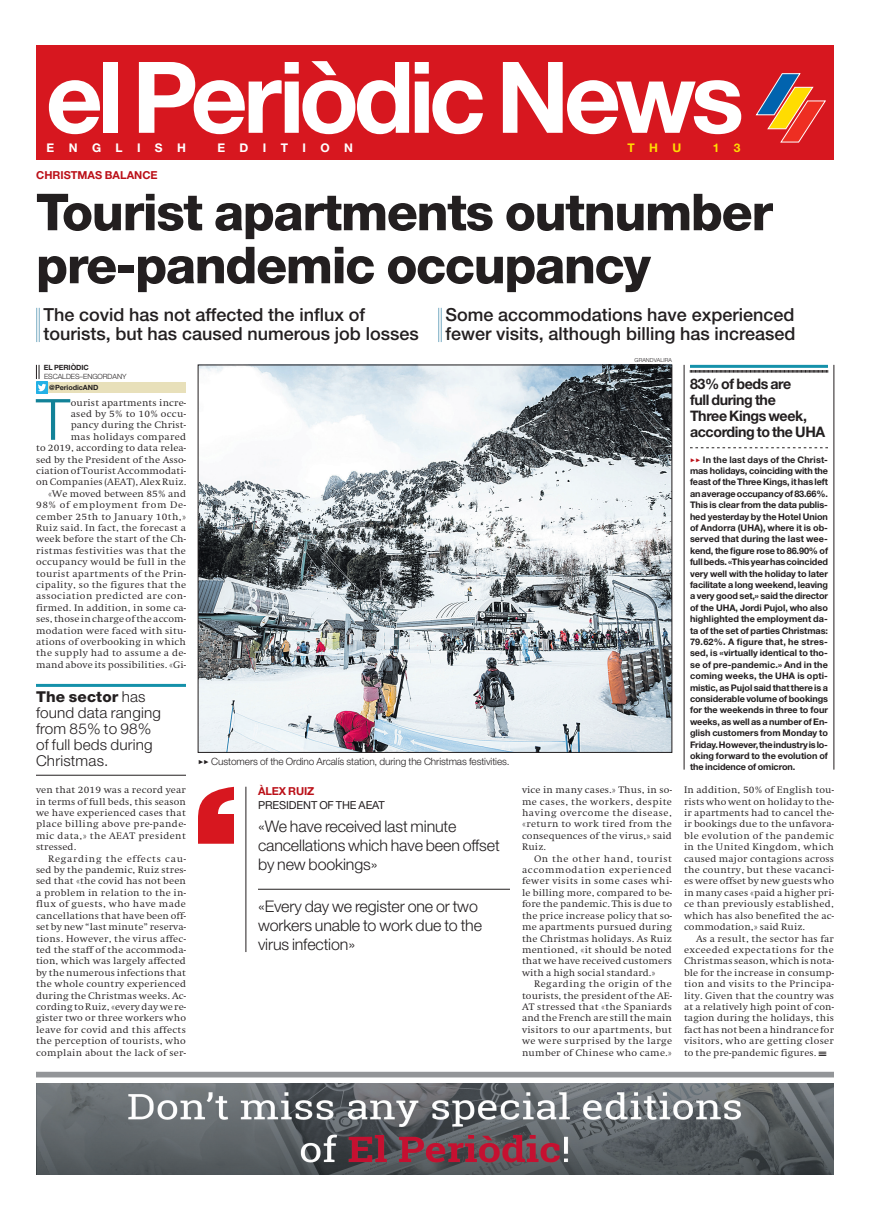
<style>
.page{position:relative;width:870px;height:1220px;background:#fff}
.page>*{position:absolute;margin:0;border:0;box-sizing:border-box;transform-origin:0 0}
.t1{font:700 99.1px "Helvetica Neue LT Std";letter-spacing:-.055em;color:#fff}
.Txt_Cap1{font:300 57px "Helvetica Neue LT Std";color:#128298;scale:1.07 1}
.Tit_5x2{font:800 51px/53px "Helvetica Neue LT Std";letter-spacing:-.03em;color:#231f20}
.SubtitolTD{font:500 18px/19.6px "Helvetica Neue LT Std";color:#231f20}
.Frase_TxtSinFilete{font:300 16px/19px "Helvetica Neue LT Std";letter-spacing:-.01em;color:#231f20}
.Destacado2{font:300 15px/16px "Helvetica Neue LT Std";letter-spacing:.01em;color:#231f20}
.Desp_Tit{font:700 14.5px/16px "Helvetica Neue LT Std";letter-spacing:-.025em;color:#231f20}
.t2{font:700 12px "Helvetica Neue LT Std";letter-spacing:1.205em;color:#fff}
.t3{font:700 12px "Helvetica Neue LT Std";color:#ffdc01}
.Frase_NombreCargo{font:11px "Helvetica Neue LT Std";letter-spacing:-.01em;color:#231f20}
.Antetitulo{font:700 11px "Helvetica Neue LT Std";color:#bb1018}
.Frase_NombreCargo-2{font:700 11px "Helvetica Neue LT Std";letter-spacing:-.01em;color:#bb1018}
.Foto_PieFlechas{font:300 10px "Helvetica Neue LT Std";letter-spacing:-.01em;color:#231f20}
.Txt_Sangría{font:300 9.1px/11.4px "Swift ND Std";letter-spacing:.025em;color:#231f20;text-align:justify;scale:1.07 1}
.Desp_TxtFlechas{font:700 9.1px/11.4px "Helvetica Neue LT Std";color:#231f20;text-align:justify}
.Txt_Cap1-2{font:300 9.1px/11.4px "Swift ND Std";letter-spacing:.01em;color:#231f20;text-align:right;scale:1.07 1}
.Firma1_Lugar{font:300 7.2px "Helvetica Neue LT Std";letter-spacing:-.01em;color:#231f20}
.Firmatwitter_-twitte{font:700 7.2px "Helvetica Neue LT Std";letter-spacing:-.01em;color:#231f20}
.Firma1_Nombre{font:700 7.2px "Helvetica Neue LT Std";letter-spacing:-.01em;color:#231f20}
.Foto_Firma{font:300 5.5px "Helvetica Neue LT Std";letter-spacing:.015em;color:#231f20}
.s1{font-weight:800}
.s2{color:#bb1018}
</style>
<div class="page">
<div style="left:36px;top:46px;width:798px;height:114px;background:#d7171f"></div>
<svg style="left:756px;top:73px;width:70px;height:70px"></svg>
<img style="left:36px;top:1083px;width:798px;height:91px">
<div style="left:36px;top:1072px;width:798px;height:5px;background:#939598"></div>
<hr style="left:36px;top:308px;width:1px;height:34px;background:#96bed0">
<hr style="left:438px;top:308px;width:1px;height:34px;background:#96bed0">
<hr style="left:39px;top:308px;width:1px;height:34px;background:#96bed0">
<hr style="left:441px;top:308px;width:1px;height:34px;background:#96bed0">
<img style="left:200px;top:367px;width:470px;height:383px">
<hr style="left:36px;top:684px;width:150px;height:3px;background:#1591aa">
<hr style="left:36px;top:775px;width:150px;height:1px;background:#231f20">
<hr style="left:246px;top:787px;width:1px;height:165px;background:#231f20">
<svg style="left:198px;top:787px;width:36px;height:57px"></svg>
<hr style="left:258px;top:889px;width:252px;height:1px;background:#231f20">
<hr style="left:684px;top:365px;width:1px;height:404px;background:#231f20">
<hr style="left:834px;top:365px;width:1px;height:405px;background:#231f20">
<hr style="left:690px;top:365px;width:138px;height:3px;background:#1591aa">
<svg style="left:690px;top:370px;width:139px;height:3px"></svg>
<svg style="left:690px;top:448px;width:138px;height:1px"></svg>
<div style="left:42px;top:382px;width:144px;height:11px;background:#e8e0ba"></div>
<svg style="left:36px;top:365px;width:11px;height:28px"></svg>
<p class="t1" style="left:46px;top:36px;width:700px">el Periòdic News</p>
<p class="t2" style="left:47px;top:140px;width:141px">ENGLISH</p>
<p class="t2" style="left:217px;top:140px;width:137px">EDITION</p>
<p class="t3" style="left:628px;top:140px;width:55px">THU</p>
<p class="t3" style="left:713px;top:140px;width:29px">1 3</p>
<p class="Antetitulo" style="left:36px;top:168px;width:123px">CHRISTMAS BALANCE</p>
<p class="Tit_5x2" style="left:36px;top:185px;width:739px">Tourist apartments outnumber pre-pandemic occupancy</p>
<p class="SubtitolTD" style="left:43px;top:304px;width:377px">The covid has not affected the influx of tourists, but has caused numerous job losses</p>
<p class="SubtitolTD" style="left:445px;top:304px;width:352px">Some accommodations have experienced fewer visits, although billing has increased</p>
<p class="Firma1_Nombre" style="left:44px;top:363px;width:46px">EL PERIÒDIC</p>
<p class="Firma1_Lugar" style="left:44px;top:372px;width:84px">ESCALDES–ENGORDANY</p>
<p class="Firmatwitter_-twitte" style="left:49px;top:383px;width:51px">@PeriodicAND</p>
<p class="Txt_Cap1-2" style="left:36px;top:397px;width:142px">ourist apartments incre-<br>ased by 5% to 10% occu-<br>pancy during the Christ-<br>mas holidays compared<br>to 2019, according to data relea&shy;sed by the President of the Asso&shy;ciation of Tourist Accommodati&shy;on Companies (AEAT), Alex Ruiz.</p>
<p class="Txt_Sangría" style="left:36px;top:488px;width:142px;text-indent:12px">«We moved between 85% and 98% of employment from De&shy;cember 25th to January 10th,» Ruiz said. In fact, the forecast a week before the start of the Ch&shy;ristmas festivities was that the occupancy would be full in the tourist apartments of the Prin&shy;cipality, so the figures that the association predicted are con&shy;firmed. In addition, in some ca&shy;ses, those in charge of the accom&shy;modation were faced with situ&shy;ations of overbooking in which the supply had to assume a de&shy;mand above its possibilities. «Gi-</p>
<p class="Txt_Cap1" style="left:36px;top:385px;width:33px">T</p>
<p class="Destacado2" style="left:36px;top:688px;width:126px"><span class="s1">The sector</span> has found data ranging from 85% to 98% of full beds during<br>Christmas.</p>
<p class="Txt_Sangría" style="left:36px;top:784px;width:142px">ven that 2019 was a record year in terms of full beds, this season we have experienced cases that place billing above pre-pande&shy;mic data,» the AEAT president stressed.</p>
<p class="Txt_Sangría" style="left:36px;top:853px;width:142px;text-indent:12px">Regarding the effects cau&shy;sed by the pandemic, Ruiz stres&shy;sed that «the covid has not been a problem in relation to the in&shy;flux of guests, who have made cancellations that have been off&shy;set by new “last minute” reserva&shy;tions. However, the virus affec&shy;ted the staff of the accommoda&shy;tion, which was largely affected by the numerous infections that the whole country experienced during the Christmas weeks. Ac&shy;cording to Ruiz, «every day we re&shy;gister two or three workers who leave for covid and this affects the perception of tourists, who complain about the lack of ser-</p>
<p class="Foto_PieFlechas" style="left:198px;top:756px;width:313px">✓✓ Customers of the Ordino Arcalís station, during the Christmas festivities.</p>
<p class="Frase_NombreCargo-2" style="left:258px;top:784px;width:58px">ÀLEX RUIZ</p>
<p class="Frase_NombreCargo" style="left:258px;top:798px;width:128px">PRESIDENT OF THE AEAT</p>
<p class="Frase_TxtSinFilete" style="left:258px;top:817px;width:243px">«We have received last minute cancellations which have been offset by new bookings»</p>
<p class="Frase_TxtSinFilete" style="left:258px;top:897px;width:226px">«Every day we register one or two workers unable to work due to the virus infection»</p>
<p class="Foto_Firma" style="left:635px;top:357px;width:39px">GRANDVALIRA</p>
<p class="Txt_Sangría" style="left:522px;top:784px;width:142px">vice in many cases.» Thus, in so&shy;me cases, the workers, despite having overcome the disease, «return to work tired from the consequences of the virus,» said Ruiz.</p>
<p class="Txt_Sangría" style="left:522px;top:853px;width:142px;text-indent:12px">On the other hand, tourist accommodation experienced fewer visits in some cases whi&shy;le billing more, compared to be&shy;fore the pandemic. This is due to the price increase policy that so&shy;me apartments pursued during the Christmas holidays. As Ruiz mentioned, «it should be noted that we have received customers with a high social standard.»</p>
<p class="Txt_Sangría" style="left:522px;top:978px;width:142px;text-indent:12px">Regarding the origin of the tourists, the president of the AE-AT stressed that «the Spaniards and the French are still the main visitors to our apartments, but we were surprised by the large number of Chinese who came.»</p>
<p class="Desp_Tit" style="left:690px;top:376px;width:137px">83% of beds are<br>full during the<br>Three Kings week, according to the UHA</p>
<p class="Desp_TxtFlechas" style="left:690px;top:453px;width:140px"><span class="s2">✓✓</span> In the last days of the Christ&shy;mas holidays, coinciding with the feast of the Three Kings, it has left an average occupancy of 83.66%.<br>This is clear from the data publis&shy;hed yesterday by the Hotel Union of Andorra (UHA), where it is ob&shy;served that during the last wee&shy;kend, the figure rose to 86.90% of full beds. «This year has coincided very well with the holiday to later facilitate a long weekend, leaving a very good set,» said the director of the UHA, Jordi Pujol, who also highlighted the employment da&shy;ta of the set of parties Christmas:<br>79.62%. A figure that, he stres&shy;sed, is «virtually identical to tho&shy;se of pre-pandemic.» And in the coming weeks, the UHA is opti&shy;mistic, as Pujol said that there is a considerable volume of bookings for the weekends in three to four weeks, as well as a number of En&shy;glish customers from Monday to Friday. However, the industry is lo&shy;oking forward to the evolution of the incidence of omicron.</p>
<p class="Txt_Sangría" style="left:684px;top:784px;width:142px">In addition, 50% of English tou&shy;rists who went on holiday to the&shy;ir apartments had to cancel the&shy;ir bookings due to the unfavora&shy;ble evolution of the pandemic in the United Kingdom, which caused major contagions across the country, but these vacanci&shy;es were offset by new guests who in many cases «paid a higher pri&shy;ce than previously established, which has also benefited the ac&shy;commodation,» said Ruiz.</p>
<p class="Txt_Sangría" style="left:684px;top:933px;width:142px;text-indent:12px">As a result, the sector has far exceeded expectations for the Christmas season, which is nota&shy;ble for the increase in consump&shy;tion and visits to the Principa&shy;lity. Given that the country was at a relatively high point of con&shy;tagion during the holidays, this fact has not been a hindrance for visitors, who are getting closer to the pre-pandemic figures. ★</p>
</div>
